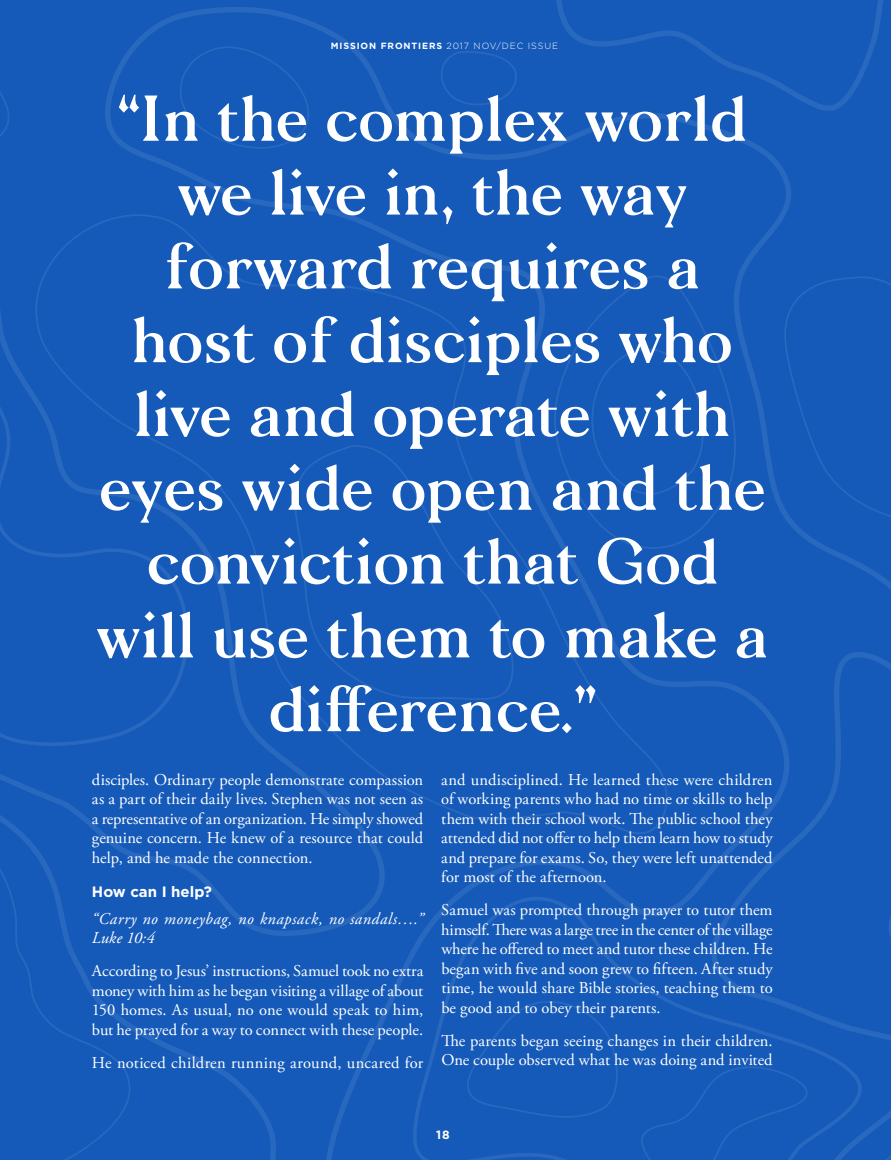
<style>
.page{position:relative;width:891px;height:1160px;background:#fff}
.page>*{position:absolute;margin:0;border:0;box-sizing:border-box;transform-origin:0 0}
.t1{font:700 61.5px/73.8px "Morion";color:#fff;text-align:center}
.t2{font:16.5px/19.5px "Adobe Garamond Pro";letter-spacing:.005em;color:#fff;text-align:justify}
.t3{font:italic 16.5px/19.5px "Adobe Garamond Pro";letter-spacing:.035em;color:#fff}
.t4{font:700 15px "Gotham";color:#fff}
.t5{font:700 12px "Gotham";color:#fff}
.t6{font:700 9px "Gotham";letter-spacing:.1em;color:#fff}
.s1{font-weight:300}
</style>
<div class="page">
<div style="left:387px;top:0;width:504px;height:5px;background:#155ab9"></div>
<div style="left:0;top:5px;width:891px;height:1155px;background:#155ab9"></div>
<div style="left:0;top:0;width:9px;height:205px;background:#155ab9"></div>
<div style="left:339px;top:997px;width:552px;height:163px;background:#155ab9"></div>
<p class="t6" style="left:331px;top:40px;width:229px">MISSION FRONTIERS <span class="s1">2017 NOV/DEC ISSUE</span></p>
<h1 class="t1" style="left:96px;top:75px;width:674px">“In the complex world we live in, the way forward requires a host of disciples who live and operate with eyes wide open and the conviction that God will use them to make a difference.”</h1>
<p class="t2" style="left:92px;top:770px;width:333px">disciples. Ordinary people demonstrate compassion as a part of their daily lives. Stephen was not seen as a representative of an organization. He simply showed genuine concern. He knew of a resource that could help, and he made the connection.</p>
<p class="t4" style="left:92px;top:883px;width:122px">How can I help?</p>
<p class="t3" style="left:92px;top:909px;width:333px">“Carry no moneybag, no knapsack, no sandals….”<br>Luke 10:4</p>
<p class="t2" style="left:92px;top:962px;width:333px">According to Jesus’ instructions, Samuel took no extra money with him as he began visiting a village of about 150 homes. As usual, no one would speak to him, but he prayed for a way to connect with these people.</p>
<p class="t2" style="left:92px;top:1053px;width:333px">He noticed children running around, uncared for</p>
<p class="t2" style="left:441px;top:770px;width:333px">and undisciplined. He learned these were children of working parents who had no time or skills to help them with their school work. The public school they attended did not offer to help them learn how to study and prepare for exams. So, they were left unattended for most of the afternoon.</p>
<p class="t2" style="left:441px;top:901px;width:333px">Samuel was prompted through prayer to tutor them himself. There was a large tree in the center of the village where he offered to meet and tutor these children. He began with five and soon grew to fifteen. After study time, he would share Bible stories, teaching them to be good and to obey their parents.</p>
<p class="t2" style="left:441px;top:1031px;width:333px">The parents began seeing changes in their children.<br>One couple observed what he was doing and invited</p>
<p class="t5" style="left:436px;top:1128px;width:15px">18</p>
</div>
